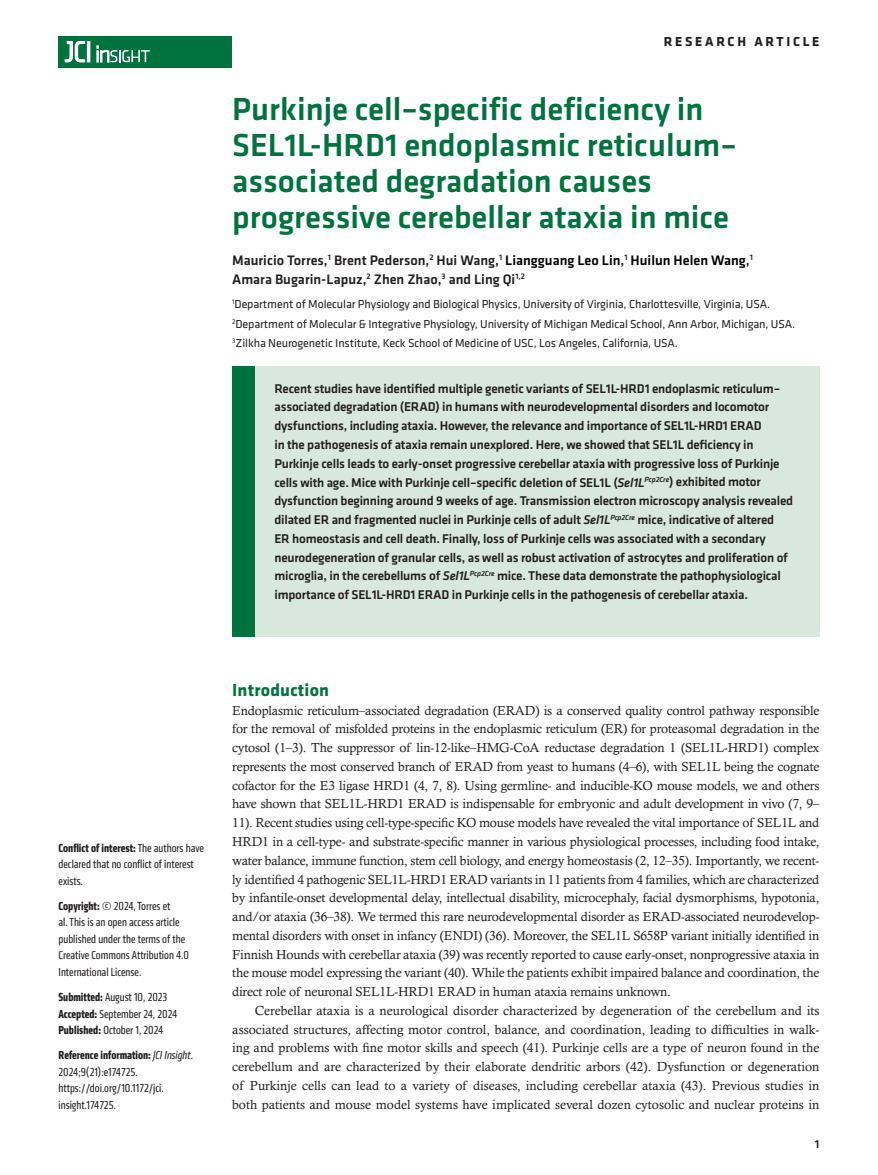
<style>
.page{position:relative;width:878px;height:1175px;background:#fff}
.page>*{position:absolute;margin:0;border:0;box-sizing:border-box;transform-origin:0 0}
.t1{font:500 33px/36px "Klavika Basic";color:#00723e}
.t2{font:700 18px "Klavika";letter-spacing:.01em;color:#00723e}
.t3{font:500 14.25px/19.5px "Klavika Basic";color:#231f20}
.t4{font:700 13.5px "Klavika Basic";letter-spacing:.2em;color:#231f20}
.t5{font:13.2px/18.8px "Calisto MT Std";letter-spacing:-.015em;color:#231f20;text-align:justify}
.t6{font:500 13.2px/18.8px "Klavika Basic";letter-spacing:-.015em;color:#231f20}
.t7{font:condensed 12px/16.5px "Klavika";color:#231f20}
.t8{font:12px/19.5px "Klavika";letter-spacing:-.01em;color:#231f20}
.t9{font:500 12px "Klavika Basic";color:#231f20}
.s1{color:#000}
.s2{font-style:italic}
.s3{font-weight:700}
</style>
<div class="page">
<div style="left:59px;top:36px;width:173px;height:31px;background:#00723e"></div>
<hr style="left:87px;top:41px;width:3px;height:21px;background:#fff">
<svg style="left:64px;top:41px;width:21px;height:22px"></svg>
<svg style="left:97px;top:46px;width:53px;height:16px"></svg>
<div style="left:232px;top:366px;width:587px;height:270px;background:#d8e8df"></div>
<div style="left:232px;top:366px;width:22px;height:270px;background:#00723e"></div>
<p class="t4" style="left:663px;top:32px;width:157px">RESEARCH ARTICLE</p>
<h1 class="t1" style="left:232px;top:91px;width:506px">Purkinje cell–specific deficiency in SEL1L-HRD1 endoplasmic reticulum– associated degradation causes progressive cerebellar ataxia in mice</h1>
<p class="t3" style="left:232px;top:250px;width:522px">Mauricio Torres,<sup>1</sup> Brent Pederson,<sup>2</sup> Hui Wang,<sup>1</sup> <span class="s1">Liangguang Leo Lin</span>,<sup>1</sup> <span class="s1">Huilun Helen Wang</span>,<sup>1<br></sup>Amara Bugarin-Lapuz,<sup>2</sup> Zhen Zhao,<sup>3</sup> and Ling Qi<sup>1,2</sup></p>
<p class="t8" style="left:232px;top:294px;width:564px"><sup>1</sup>Department of Molecular Physiology and Biological Physics, University of Virginia, Charlottesville, Virginia, USA.<br><sup>2</sup>Department of Molecular &amp; Integrative Physiology, University of Michigan Medical School, Ann Arbor, Michigan, USA.<br><sup>3</sup>Zilkha Neurogenetic Institute, Keck School of Medicine of USC, Los Angeles, California, USA.</p>
<p class="t6" style="left:274px;top:378px;width:520px">Recent studies have identified multiple genetic variants of SEL1L-HRD1 endoplasmic reticulum– associated degradation (ERAD) in humans with neurodevelopmental disorders and locomotor dysfunctions, including ataxia. However, the relevance and importance of SEL1L-HRD1 ERAD<br>in the pathogenesis of ataxia remain unexplored. Here, we showed that SEL1L deficiency in Purkinje cells leads to early-onset progressive cerebellar ataxia with progressive loss of Purkinje cells with age. Mice with Purkinje cell–specific deletion of SEL1L (<span class="s2">Sel1L</span><sup>Pcp2Cre</sup>) exhibited motor dysfunction beginning around 9 weeks of age. Transmission electron microscopy analysis revealed dilated ER and fragmented nuclei in Purkinje cells of adult <span class="s2">Sel1L</span><sup>Pcp2Cre</sup> mice, indicative of altered<br>ER homeostasis and cell death. Finally, loss of Purkinje cells was associated with a secondary neurodegeneration of granular cells, as well as robust activation of astrocytes and proliferation of microglia, in the cerebellums of <span class="s2">Sel1L</span><sup>Pcp2Cre</sup> mice. These data demonstrate the pathophysiological importance of SEL1L-HRD1 ERAD in Purkinje cells in the pathogenesis of cerebellar ataxia.</p>
<p class="t7" style="left:59px;top:839px;width:147px"><span class="s3">Conflict of interest:</span> The authors have declared that no conflict of interest exists.</p>
<p class="t7" style="left:59px;top:897px;width:132px"><span class="s3">Copyright:</span> © 2024, Torres et<br>al. This is an open access article published under the terms of the<br>Creative Commons Attribution 4.0<br>International License.</p>
<p class="t7" style="left:59px;top:988px;width:120px"><span class="s3">Submitted:</span> August 10, 2023<br><span class="s3">Accepted:</span> September 24, 2024<br><span class="s3">Published:</span> October 1, 2024</p>
<p class="t7" style="left:59px;top:1046px;width:136px"><span class="s3">Reference information:</span> <span class="s2">JCI Insight</span>.<br>2024;9(21):e174725. https://doi.org/10.1172/jci. insight.174725.</p>
<h2 class="t2" style="left:232px;top:677px;width:98px">Introduction</h2>
<p class="t5" style="left:232px;top:700px;width:588px">Endoplasmic reticulum–associated degradation (ERAD) is a conserved quality control pathway responsible for the removal of misfolded proteins in the endoplasmic reticulum (ER) for proteasomal degradation in the cytosol (1–3). The suppressor of lin-12-like–HMG-CoA reductase degradation 1 (SEL1L-HRD1) complex represents the most conserved branch of ERAD from yeast to humans (4–6), with SEL1L being the cognate cofactor for the E3 ligase HRD1 (4, 7, 8). Using germline- and inducible-KO mouse models, we and others have shown that SEL1L-HRD1 ERAD is indispensable for embryonic and adult development in vivo (7, 9– 11). Recent studies using cell-type-specific KO mouse models have revealed the vital importance of SEL1L and HRD1 in a cell-type- and substrate-specific manner in various physiological processes, including food intake, water balance, immune function, stem cell biology, and energy homeostasis (2, 12–35). Importantly, we recent&shy;ly identified 4 pathogenic SEL1L-HRD1 ERAD variants in 11 patients from 4 families, which are characterized by infantile-onset developmental delay, intellectual disability, microcephaly, facial dysmorphisms, hypotonia, and/or ataxia (36–38). We termed this rare neurodevelopmental disorder as ERAD-associated neurodevelop&shy;mental disorders with onset in infancy (ENDI) (36). Moreover, the SEL1L S658P variant initially identified in Finnish Hounds with cerebellar ataxia (39) was recently reported to cause early-onset, nonprogressive ataxia in the mouse model expressing the variant (40). While the patients exhibit impaired balance and coordination, the direct role of neuronal SEL1L-HRD1 ERAD in human ataxia remains unknown.</p>
<p class="t5" style="left:232px;top:1001px;width:588px;text-indent:22px">Cerebellar ataxia is a neurological disorder characterized by degeneration of the cerebellum and its associated structures, affecting motor control, balance, and coordination, leading to difficulties in walk&shy;ing and problems with fine motor skills and speech (41). Purkinje cells are a type of neuron found in the cerebellum and are characterized by their elaborate dendritic arbors (42). Dysfunction or degeneration of Purkinje cells can lead to a variety of diseases, including cerebellar ataxia (43). Previous studies in both patients and mouse model systems have implicated several dozen cytosolic and nuclear proteins in</p>
<p class="t9" style="left:814px;top:1135px;width:6px">1</p>
</div>
